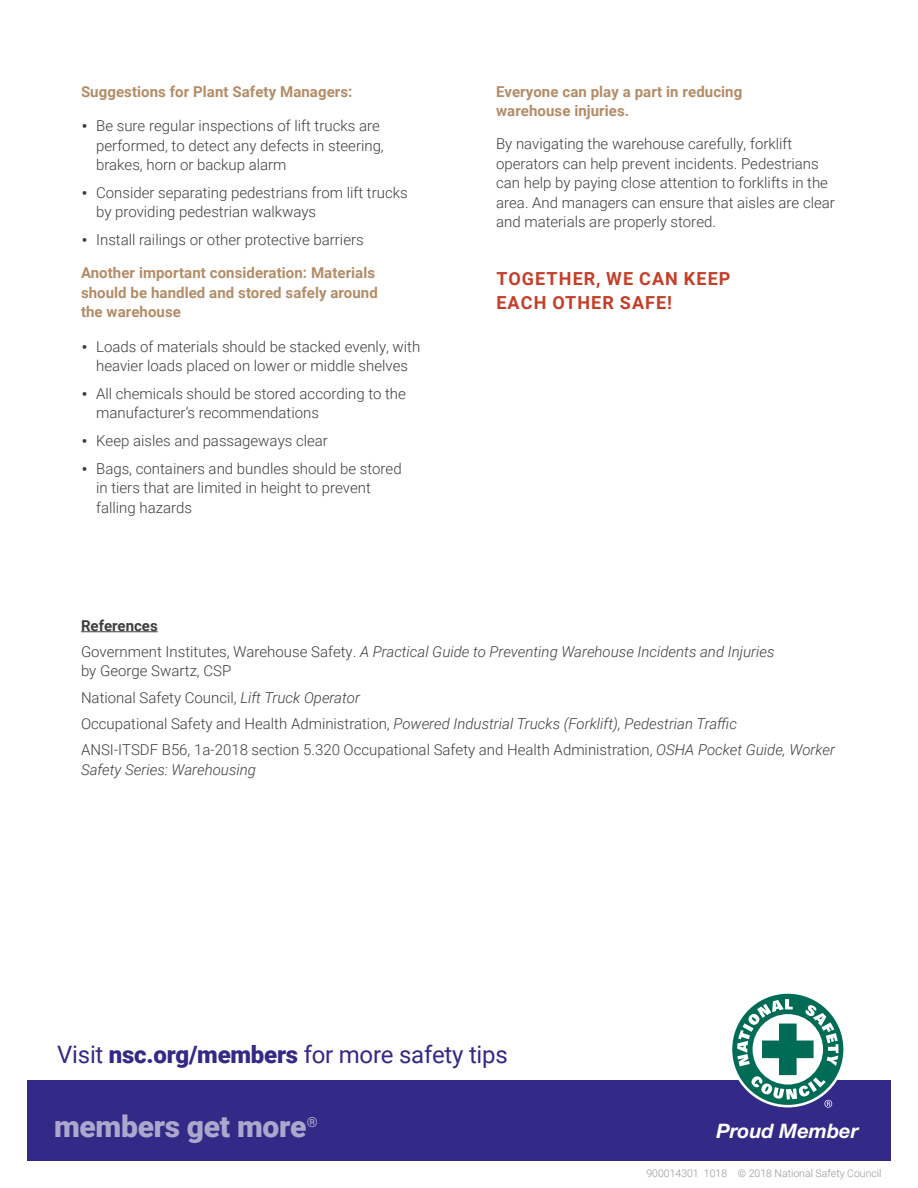
<style>
.page{position:relative;width:918px;height:1188px;background:#fff}
.page>*{position:absolute;margin:0;border:0;box-sizing:border-box;transform-origin:0 0}
.Bullets{font:900 30px "Roboto";letter-spacing:-.01em;color:#ada7ce}
.Body_1_2011{font:24px "Roboto";letter-spacing:-.01em;color:#332986}
.t1{font:italic 700 19.95px "Helvetica Neue LT Std";color:#fff}
.Subtitle{font:700 18px/24px "Roboto";letter-spacing:.06em;color:#c43f29}
.body{font:300 15px/19.5px "Roboto";color:#3e3e3f}
.body-2{font:italic 300 15px/19.5px "Roboto";color:#3e3e3f}
.Body{font:700 15px/19.5px "Roboto";letter-spacing:.005em;color:#b38c67}
.body-3{font:700 15px "Roboto";color:#3e3e3f}
.Bullets-2{font:900 13.95px "Roboto";color:#ada7ce}
.t2{font:300 10.5px "Roboto";color:#939598}
.s1{font-family:"DIN Next LT Pro";font-size:16.5px}
.s2{font-style:normal}
.s3{font-style:italic}
.s4{font-weight:900}
</style>
<div class="page">
<div style="left:27px;top:1080px;width:864px;height:81px;background:#332986"></div>
<svg style="left:730px;top:991px;width:116px;height:116px"></svg>
<div style="left:732px;top:994px;width:111px;height:111px;background:#006c55;border-radius:50%"></div>
<svg style="left:737px;top:999px;width:102px;height:109px"></svg>
<hr style="left:81px;top:631px;width:77px;height:1px;background:#3e3e3f">
<p class="Body" style="left:81px;top:81px;width:273px">Suggestions for Plant Safety Managers:</p>
<p class="body" style="left:96px;top:116px;width:289px;text-indent:-15px"><span class="s1">•</span> Be sure regular inspections of lift trucks are performed, to detect any defects in steering, brakes, horn or backup alarm</p>
<p class="body" style="left:96px;top:182px;width:313px;text-indent:-15px"><span class="s1">•</span> Consider separating pedestrians from lift trucks by providing pedestrian walkways</p>
<p class="body" style="left:81px;top:230px;width:284px"><span class="s1">•</span> Install railings or other protective barriers</p>
<p class="Body" style="left:81px;top:263px;width:298px">Another important consideration: Materials should be handled and stored safely around the warehouse</p>
<p class="body" style="left:81px;top:336px;width:341px;text-align:center"><span class="s1">•</span> Loads of materials should be stacked evenly, with heavier loads placed on lower or middle shelves</p>
<p class="body" style="left:96px;top:383px;width:311px;text-indent:-15px"><span class="s1">•</span> All chemicals should be stored according to the manufacturer’s recommendations</p>
<p class="body" style="left:81px;top:431px;width:248px"><span class="s1">•</span> Keep aisles and passageways clear</p>
<p class="body" style="left:96px;top:458px;width:307px;text-indent:-15px"><span class="s1">•</span> Bags, containers and bundles should be stored in tiers that are limited in height to prevent falling hazards</p>
<p class="Body" style="left:496px;top:81px;width:248px">Everyone can play a part in reducing warehouse injuries.</p>
<p class="body" style="left:496px;top:134px;width:340px">By navigating the warehouse carefully, forklift operators can help prevent incidents. Pedestrians can help by paying close attention to forklifts in the area. And managers can ensure that aisles are clear and materials are properly stored.</p>
<p class="Subtitle" style="left:496px;top:266px;width:236px">TOGETHER, WE CAN KEEP<br>EACH OTHER SAFE!</p>
<p class="body-3" style="left:81px;top:615px;width:78px">References</p>
<p class="body-2" style="left:81px;top:641px;width:695px"><span class="s2">Government Institutes, Warehouse Safety.</span> A Practical Guide to Preventing Warehouse Incidents and Injuries <span class="s2">by George Swartz, CSP</span></p>
<p class="body" style="left:81px;top:687px;width:280px">National Safety Council, <span class="s3">Lift Truck Operator</span></p>
<p class="body-2" style="left:81px;top:713px;width:657px"><span class="s2">Occupational Safety and Health Administration,</span> Powered Industrial Trucks (Forklift), Pedestrian Traffic</p>
<p class="body" style="left:81px;top:740px;width:756px">ANSI-ITSDF B56, 1a-2018 section 5.320 Occupational Safety and Health Administration, <span class="s3">OSHA Pocket Guide, Worker<br>Safety Series: Warehousing</span></p>
<p class="Body_1_2011" style="left:57px;top:1038px;width:452px">Visit <span class="s4">nsc.org/members</span> for more safety tips</p>
<p class="Bullets" style="left:54px;top:1105px;width:254px">members get more</p>
<h3 class="t1" style="left:716px;top:1119px;width:144px">Proud Member</h3>
<p class="Bullets-2" style="left:307px;top:1113px;width:12px">®</p>
<p class="t2" style="left:646px;top:1166px;width:237px">900014301 1018 © 2018 National Safety Council</p>
</div>
